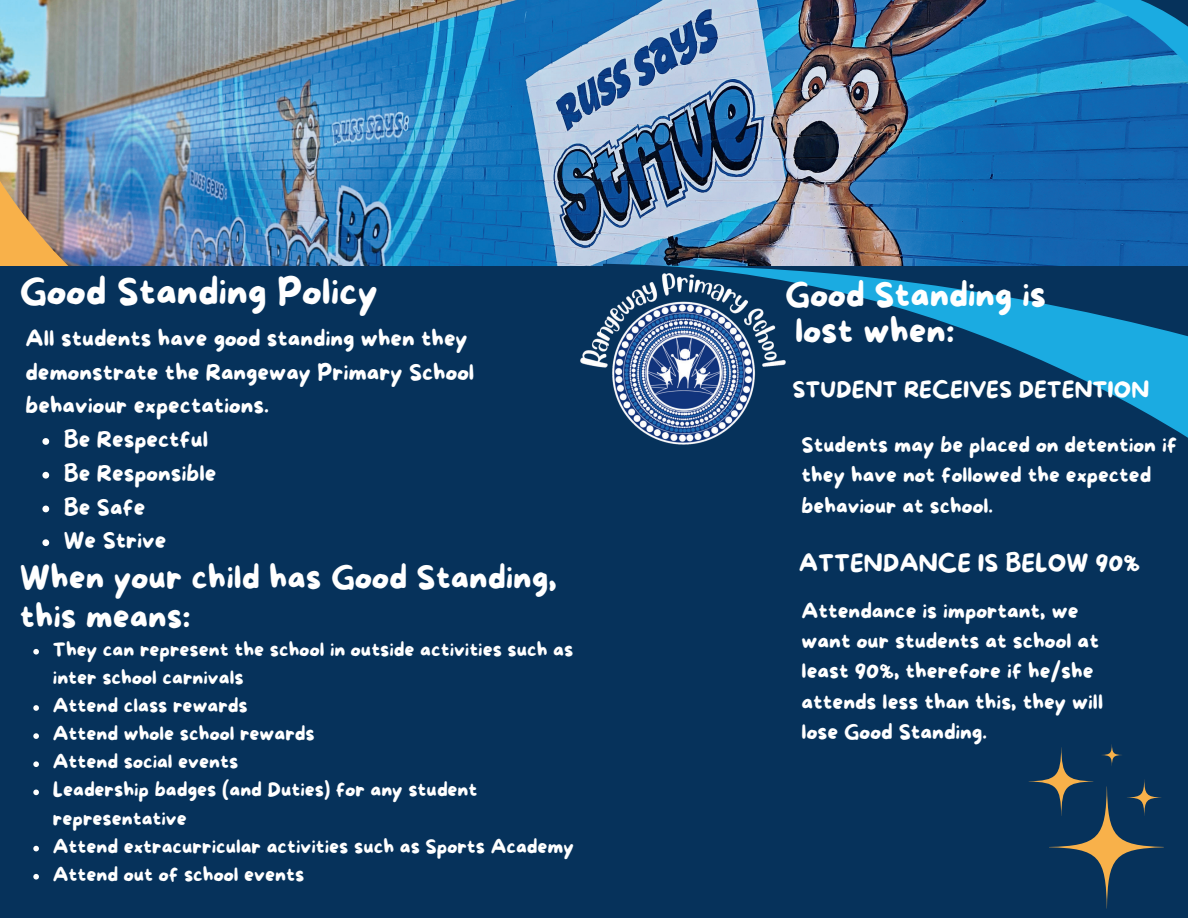
<style>
.page{position:relative;width:1188px;height:918px;background:#fff}
.page>*{position:absolute;margin:0;border:0;box-sizing:border-box;transform-origin:0 0}
.t1{font:37.5px "More Sugar";color:#fff}
.t2{font:34.5px/36px "More Sugar";color:#fff}
.t3{font:33px/39.3px "More Sugar";color:#fff}
.t4{font:24px "More Sugar";color:#fff}
.t5{font:22.5px "More Sugar";color:#fff}
.t6{font:21px/30.5px "More Sugar";color:#fff}
.t7{font:19.5px/28px "More Sugar";color:#fff}
</style>
<div class="page">
<img style="left:0;top:0;width:1188px;height:256px">
<img style="left:0;top:112px;width:387px;height:81px">
<img style="left:0;top:193px;width:859px;height:73px">
<div style="left:0;top:266px;width:1188px;height:652px;background:#06325b"></div>
<svg style="left:603px;top:256px;width:585px;height:182px"></svg>
<svg style="left:999px;top:0;width:189px;height:144px;background:#177ebe"></svg>
<img style="left:581px;top:274px;width:204px;height:171px">
<svg style="left:42px;top:438px;width:7px;height:7px"></svg>
<svg style="left:42px;top:472px;width:7px;height:7px"></svg>
<svg style="left:42px;top:506px;width:7px;height:6px"></svg>
<svg style="left:42px;top:539px;width:7px;height:7px"></svg>
<svg style="left:33px;top:649px;width:6px;height:6px"></svg>
<svg style="left:33px;top:705px;width:6px;height:6px"></svg>
<svg style="left:33px;top:733px;width:6px;height:6px"></svg>
<svg style="left:33px;top:761px;width:6px;height:6px"></svg>
<svg style="left:33px;top:790px;width:6px;height:5px"></svg>
<svg style="left:33px;top:846px;width:6px;height:5px"></svg>
<svg style="left:33px;top:874px;width:6px;height:6px"></svg>
<svg style="left:1029px;top:744px;width:135px;height:165px"></svg>
<h1 class="t1" style="left:20px;top:263px;width:360px">Good Standing Policy</h1>
<p class="t5" style="left:26px;top:321px;width:444px">All students have good standing when they</p>
<p class="t5" style="left:26px;top:354px;width:450px">demonstrate the Rangeway Primary School</p>
<p class="t5" style="left:26px;top:388px;width:245px">behaviour expectations.</p>
<p class="t5" style="left:64px;top:422px;width:146px">Be Respectful</p>
<p class="t5" style="left:64px;top:456px;width:154px">Be Responsible</p>
<p class="t5" style="left:64px;top:489px;width:83px">Be Safe</p>
<p class="t5" style="left:64px;top:523px;width:104px">We Strive</p>
<h3 class="t3" style="left:20px;top:557px;width:539px">When your child has Good Standing, this means:</h3>
<p class="t7" style="left:53px;top:635px;width:523px">They can represent the school in outside activities such as inter school carnivals<br>Attend class rewards<br>Attend whole school rewards<br>Attend social events<br>Leadership badges (and Duties) for any student representative<br>Attend extracurricular activities such as Sports Academy Attend out of school events</p>
<h2 class="t2" style="left:785px;top:277px;width:263px">Good Standing is lost when:</h2>
<p class="t5" style="left:792px;top:372px;width:358px">STUDENT RECEIVES DETENTION</p>
<p class="t6" style="left:802px;top:430px;width:377px">Students may be placed on detention if they have not followed the expected behaviour at school.</p>
<p class="t4" style="left:799px;top:544px;width:343px">ATTENDANCE IS BELOW 90%</p>
<p class="t6" style="left:802px;top:595px;width:303px">Attendance is important, we want our students at school at least 90%, therefore if he/she attends less than this, they will lose Good Standing.</p>
</div>
